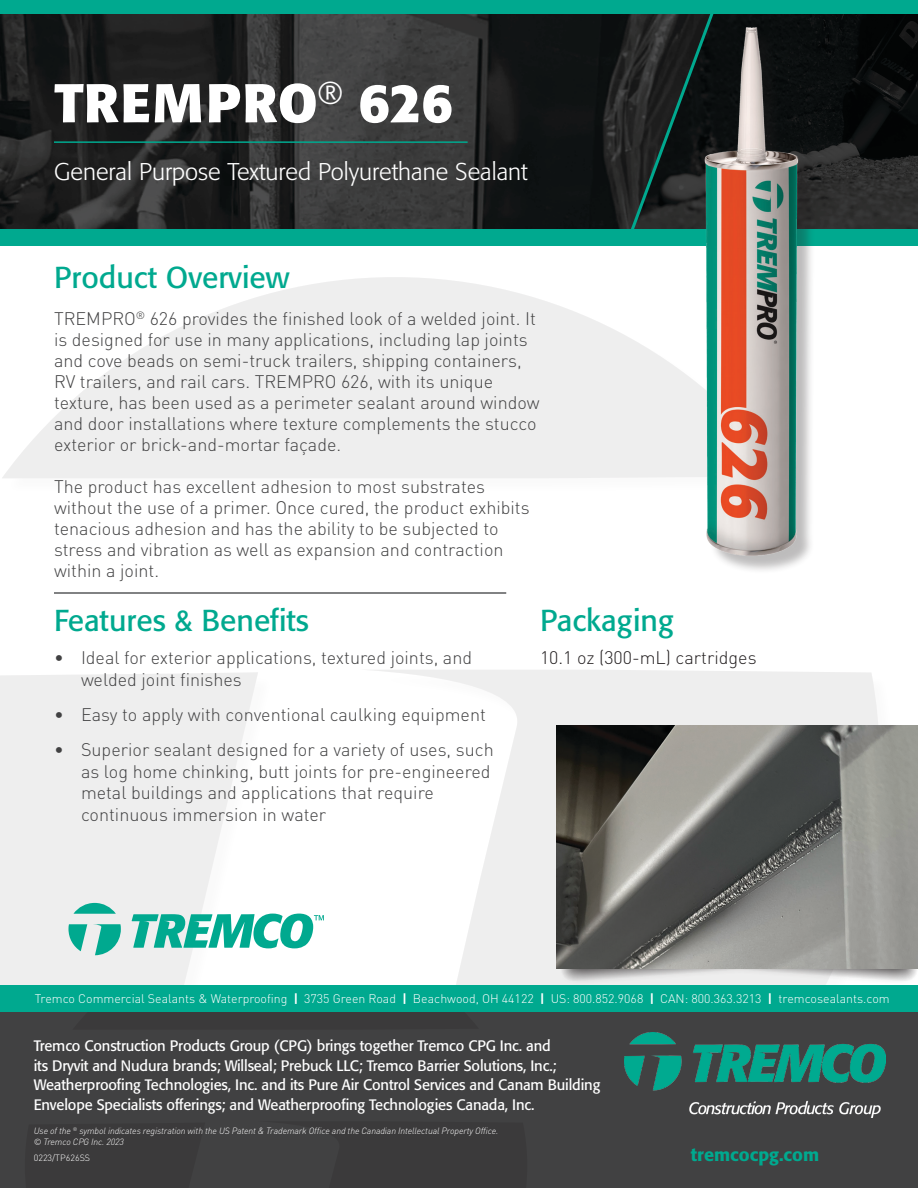
<style>
.page{position:relative;width:918px;height:1188px;background:#fff}
.page>*{position:absolute;margin:0;border:0;box-sizing:border-box;transform-origin:0 0}
.t1{font:700 54px "Formata Pro";letter-spacing:.02em;color:#fff}
.t2{font:30px "Formata";color:#00a98f}
.t3{font:300 24px "Formata Pro";color:#fff}
.t4{font:300 18px/21px "DINOT";color:#414142}
.t5{font:300 18px "DINOT";color:#231f20}
.t6{font:500 18px "Formata Pro";color:#00a98f}
.t7{font:15px "Formata";letter-spacing:-.01em;color:#fff}
.t8{font:300 12.3px "DINOT";color:#fff}
.t9{font:italic 300 9px "DINOT";letter-spacing:-.01em;color:#fff}
.t10{font:300 9px "DINOT";color:#fff}
.s1{font-weight:700}
</style>
<div class="page">
<img style="left:0;top:14px;width:626px;height:216px">
<svg style="left:0;top:672px;width:258px;height:314px;background:#efefef"></svg>
<svg style="left:359px;top:670px;width:521px;height:316px"></svg>
<svg style="left:2px;top:277px;width:686px;height:201px;fill:#eee"></svg>
<svg style="left:626px;top:14px;width:292px;height:216px;background:#1a1e1e"></svg>
<svg style="left:73px;top:903px;width:43px;height:11px"></svg>
<svg style="left:68px;top:924px;width:19px;height:27px"></svg>
<svg style="left:93px;top:924px;width:28px;height:31px"></svg>
<svg style="left:132px;top:914px;width:192px;height:34px"></svg>
<div style="left:0;top:230px;width:918px;height:16px;background:#00a98f"></div>
<hr style="left:54px;top:141px;width:414px;height:2px;background:#00a98f">
<div style="left:0;top:0;width:918px;height:14px;background:#00a98f"></div>
<hr style="left:54px;top:592px;width:452px;height:2px;background:#58595b">
<div style="left:0;top:1012px;width:918px;height:176px;background:#414142"></div>
<div style="left:0;top:986px;width:918px;height:26px;background:#00a98f"></div>
<img style="left:624px;top:1033px;width:262px;height:84px">
<div style="left:559px;top:929px;width:359px;height:56px;background:#231f20;opacity:.75"></div>
<div style="left:561px;top:928px;width:357px;height:53px;background:#231f20;opacity:.8"></div>
<img style="left:556px;top:726px;width:362px;height:243px">
<img style="left:688px;top:15px;width:130px;height:554px">
<p class="t1" style="left:54px;top:68px;width:400px">TREMPRO<sup>®</sup> 626</p>
<p class="t3" style="left:54px;top:157px;width:475px">General Purpose Textured Polyurethane Sealant</p>
<p class="t2" style="left:54px;top:259px;width:237px">Product Overview</p>
<p class="t4" style="left:54px;top:308px;width:487px">TREMPRO<sup>®</sup> 626 provides the finished look of a welded joint. It is designed for use in many applications, including lap joints and cove beads on semi-truck trailers, shipping containers, RV trailers, and rail cars. TREMPRO 626, with its unique texture, has been used as a perimeter sealant around window and door installations where texture complements the stucco exterior or brick-and-mortar façade.</p>
<p class="t4" style="left:54px;top:476px;width:477px">The product has excellent adhesion to most substrates without the use of a primer. Once cured, the product exhibits tenacious adhesion and has the ability to be subjected to stress and vibration as well as expansion and contraction within a joint.</p>
<p class="t2" style="left:54px;top:603px;width:257px">Features &amp; Benefits</p>
<p class="t4" style="left:81px;top:647px;width:393px;line-height:21.6px;text-indent:-27px">• Ideal for exterior applications, textured joints, and welded joint finishes</p>
<p class="t4" style="left:54px;top:704px;width:433px">• Easy to apply with conventional caulking equipment</p>
<p class="t4" style="left:81px;top:739px;width:414px;line-height:21.6px;text-indent:-27px">• Superior sealant designed for a variety of uses, such as log home chinking, butt joints for pre-engineered metal buildings and applications that require continuous immersion in water</p>
<p class="t2" style="left:540px;top:603px;width:135px">Packaging</p>
<p class="t5" style="left:540px;top:646px;width:218px">10.1 oz (300-mL) cartridges</p>
<p class="t8" style="left:35px;top:991px;width:857px">Tremco Commercial Sealants &amp; Waterproofing <span class="s1">|</span> 3735 Green Road <span class="s1">|</span> Beachwood, OH 44122 <span class="s1">|</span> US: 800.852.9068 <span class="s1">|</span> CAN: 800.363.3213 <span class="s1">|</span> tremcosealants.com</p>
<p class="t7" style="left:34px;top:1037px;width:518px">Tremco Construction Products Group (CPG) brings together Tremco CPG Inc. and</p>
<p class="t7" style="left:34px;top:1057px;width:524px">its Dryvit and Nudura brands; Willseal; Prebuck LLC; Tremco Barrier Solutions, Inc.;</p>
<p class="t7" style="left:34px;top:1076px;width:568px">Weatherproofing Technologies, Inc. and its Pure Air Control Services and Canam Building</p>
<p class="t7" style="left:34px;top:1096px;width:502px">Envelope Specialists offerings; and Weatherproofing Technologies Canada, Inc.</p>
<p class="t9" style="left:34px;top:1125px;width:466px">Use of the <sup>®</sup> symbol indicates registration with the US Patent &amp; Trademark Office and the Canadian Intellectual Property Office.</p>
<p class="t9" style="left:34px;top:1136px;width:92px">© Tremco CPG Inc. 2023</p>
<p class="t10" style="left:34px;top:1152px;width:58px">0223/TP626SS</p>
<p class="t6" style="left:691px;top:1143px;width:130px">tremcocpg.com</p>
</div>
